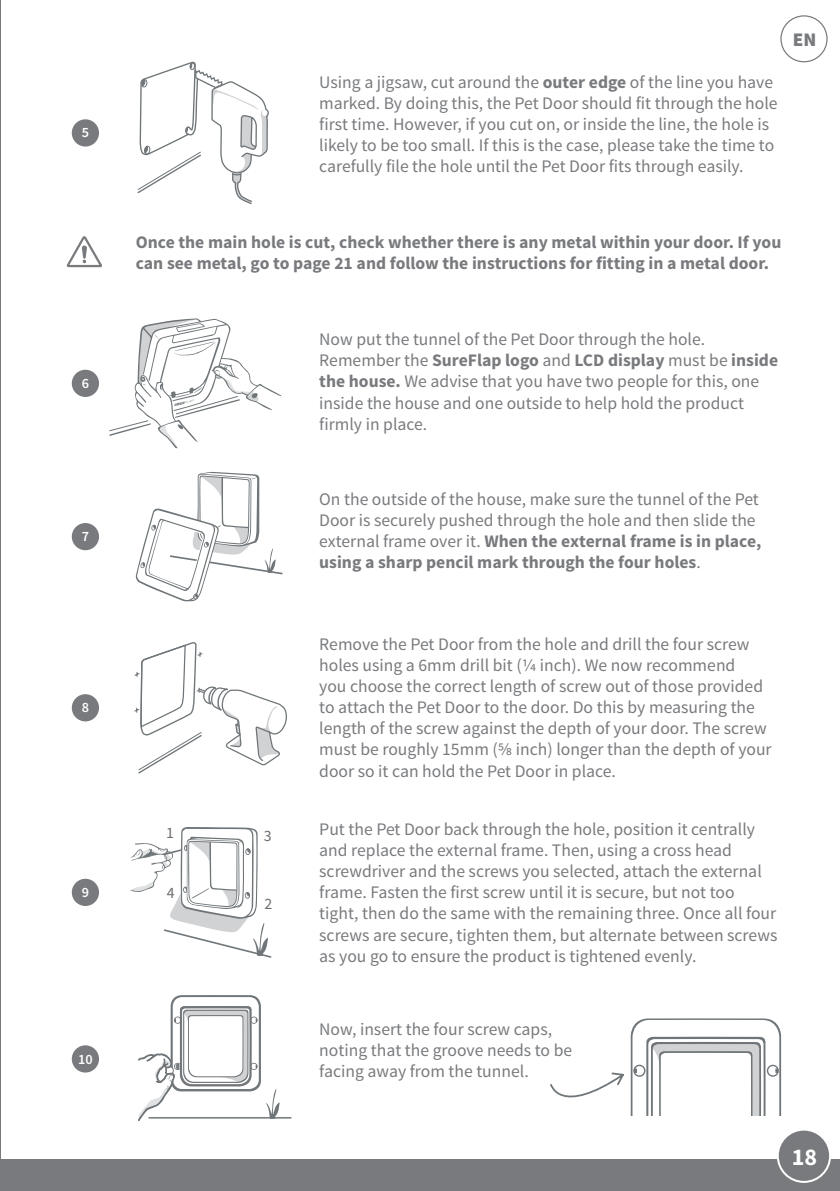
<style>
.page{position:relative;width:840px;height:1191px;background:#fff}
.page>*{position:absolute;margin:0;border:0;box-sizing:border-box;transform-origin:0 0}
.t1{font:700 24px "Source Sans Pro";color:#fff}
.t2{font:900 19.2px "Source Sans Pro";color:#787a7d}
.t3{font:17.6px/21.2px "Source Sans Pro";color:#787a7d}
.t4{font:700 17.6px/21.2px "Source Sans Pro";color:#787a7d}
.t5{font:15.8px "Source Sans Pro";color:#6c6d70}
.t6{font:600 14.2px "Source Sans Pro";color:#fff}
.s1{font-weight:700}
</style>
<div class="page">
<div style="left:0;top:1159px;width:839px;height:32px;background:#787a7d"></div>
<div style="left:777px;top:1129px;width:52px;height:52px;background:#787a7d;border-radius:50%"></div>
<div style="left:776px;top:1128px;width:54px;height:54px;border:2px solid #fff;border-radius:50%"></div>
<div style="left:780px;top:15px;width:47px;height:47px;border:1px solid #787a7d;border-radius:50%"></div>
<div style="left:72px;top:119px;width:27px;height:27px;background:#787a7d;border-radius:50%"></div>
<div style="left:72px;top:370px;width:27px;height:27px;background:#787a7d;border-radius:50%"></div>
<div style="left:72px;top:523px;width:27px;height:27px;background:#787a7d;border-radius:50%"></div>
<div style="left:72px;top:694px;width:27px;height:27px;background:#787a7d;border-radius:50%"></div>
<div style="left:72px;top:1045px;width:27px;height:27px;background:#787a7d;border-radius:50%"></div>
<svg style="left:109px;top:318px;width:178px;height:640px"></svg>
<svg style="left:550px;top:1018px;width:230px;height:98px"></svg>
<hr style="left:149px;top:1117px;width:142px;height:1px;background:#6f7578">
<svg style="left:138px;top:995px;width:141px;height:126px"></svg>
<svg style="left:137px;top:61px;width:132px;height:143px"></svg>
<div style="left:72px;top:878px;width:27px;height:28px;background:#787a7d;border-radius:50%"></div>
<svg style="left:67px;top:236px;width:35px;height:31px"></svg>
<hr style="left:0;top:0;width:1px;height:1191px;background:#787a7d">
<p class="t6" style="left:82px;top:124px;width:9px">5</p>
<p class="t6" style="left:82px;top:374px;width:9px">6</p>
<p class="t6" style="left:82px;top:527px;width:9px">7</p>
<p class="t6" style="left:82px;top:698px;width:9px">8</p>
<p class="t6" style="left:82px;top:883px;width:9px">9</p>
<p class="t6" style="left:78px;top:1049px;width:16px">10</p>
<p class="t3" style="left:319px;top:72px;width:459px">Using a jigsaw, cut around the <span class="s1">outer edge</span> of the line you have marked. By doing this, the Pet Door should fit through the hole first time. However, if you cut on, or inside the line, the hole is likely to be too small. If this is the case, please take the time to carefully file the hole until the Pet Door fits through easily.</p>
<p class="t2" style="left:792px;top:27px;width:25px">EN</p>
<p class="t4" style="left:136px;top:232px;width:646px">Once the main hole is cut, check whether there is any metal within your door. If you can see metal, go to page 21 and follow the instructions for fitting in a metal door.</p>
<p class="t3" style="left:319px;top:329px;width:460px">Now put the tunnel of the Pet Door through the hole.<br>Remember the <span class="s1">SureFlap logo</span> and <span class="s1">LCD display</span> must be <span class="s1">inside the house.</span> We advise that you have two people for this, one inside the house and one outside to help hold the product firmly in place.</p>
<p class="t3" style="left:319px;top:488px;width:443px">On the outside of the house, make sure the tunnel of the Pet Door is securely pushed through the hole and then slide the external frame over it. <span class="s1">When the external frame is in place, using a sharp pencil mark through the four holes</span>.</p>
<p class="t5" style="left:166px;top:822px;width:9px">1</p>
<p class="t5" style="left:167px;top:882px;width:9px">4</p>
<p class="t5" style="left:263px;top:826px;width:9px">3</p>
<p class="t5" style="left:264px;top:894px;width:9px">2</p>
<p class="t3" style="left:319px;top:633px;width:453px">Remove the Pet Door from the hole and drill the four screw holes using a 6mm drill bit (1/4 inch). We now recommend<br>you choose the correct length of screw out of those provided to attach the Pet Door to the door. Do this by measuring the length of the screw against the depth of your door. The screw must be roughly 15mm (5/8 inch) longer than the depth of your door so it can hold the Pet Door in place.</p>
<p class="t3" style="left:319px;top:818px;width:459px">Put the Pet Door back through the hole, position it centrally and replace the external frame. Then, using a cross head screwdriver and the screws you selected, attach the external frame. Fasten the first screw until it is secure, but not too tight, then do the same with the remaining three. Once all four screws are secure, tighten them, but alternate between screws as you go to ensure the product is tightened evenly.</p>
<p class="t3" style="left:319px;top:1018px;width:254px">Now, insert the four screw caps, noting that the groove needs to be facing away from the tunnel.</p>
<h1 class="t1" style="left:791px;top:1141px;width:27px">18</h1>
</div>
